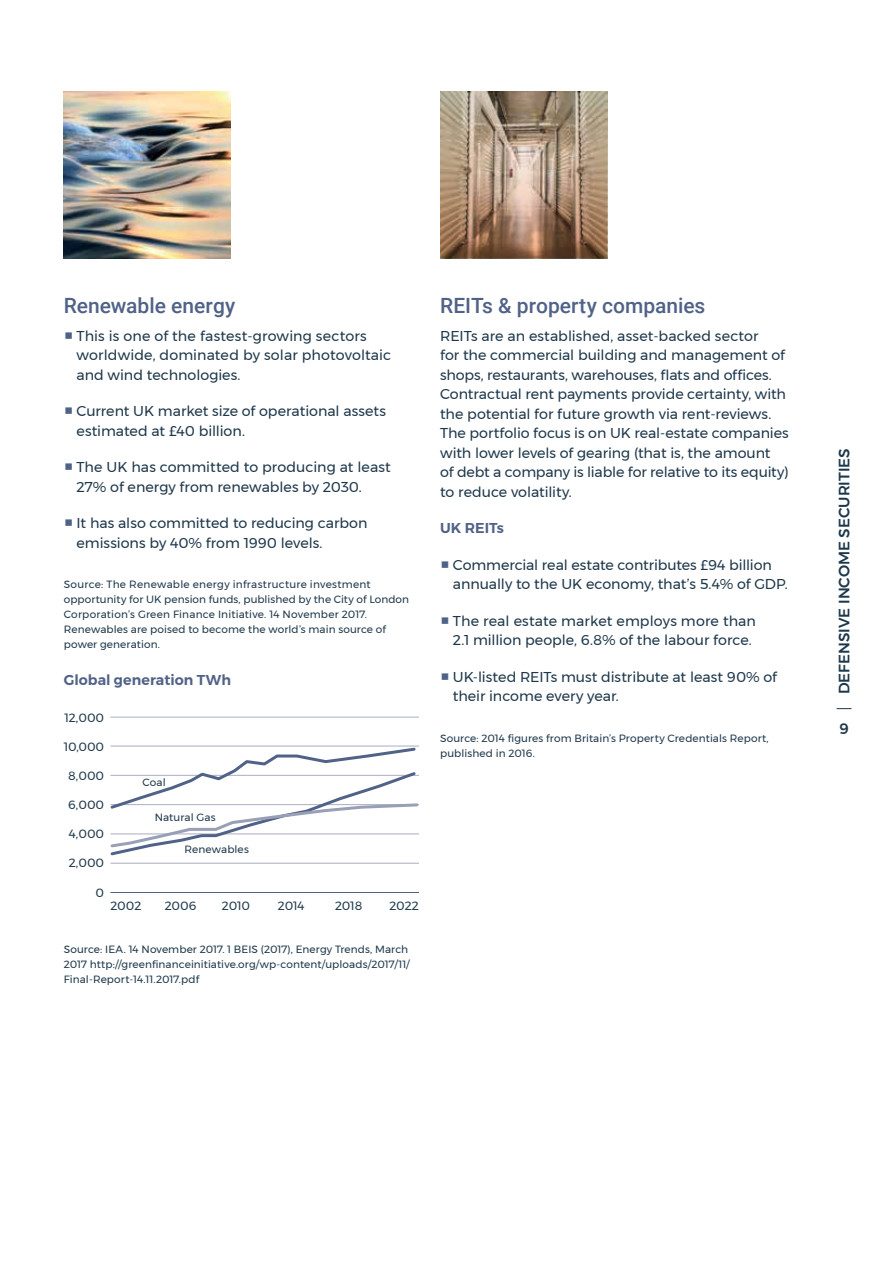
<style>
.page{position:relative;width:893px;height:1263px;background:#fff}
.page>*{position:absolute;margin:0;border:0;box-sizing:border-box;transform-origin:0 0}
.t1{font:500 21px "Roboto";color:#506287}
.t2{font:500 15px "Montserrat";color:#1e384b}
.t3{font:14.25px/19.5px "Montserrat";color:#1e384b}
.t4{font:600 14.25px "Montserrat";color:#506287}
.t5{font:12px "Montserrat";color:#1e384b}
.t6{font:10.5px/15px "Montserrat";letter-spacing:.01em;color:#1e384b}
.s1{font-size:16.5px;color:#506287}
</style>
<div class="page">
<svg style="left:837px;top:708px;width:14px;height:1px"></svg>
<img style="left:64px;top:91px;width:167px;height:167px">
<svg style="left:440px;top:91px;width:167px;height:167px;background:#a48a73"></svg>
<hr style="left:111px;top:717px;width:307px;height:1px;background:#a9aec3">
<hr style="left:111px;top:863px;width:307px;height:1px;background:#a9aec3">
<hr style="left:111px;top:892px;width:307px;height:1px;background:#506287">
<svg style="left:110px;top:746px;width:309px;height:110px"></svg>
<h1 class="t1" style="left:64px;top:290px;width:173px">Renewable energy</h1>
<p class="t3" style="left:77px;top:326px;width:316px;text-indent:-13px"><span class="s1">■</span> This is one of the fastest-growing sectors worldwide, dominated by solar photovoltaic and wind technologies.</p>
<p class="t3" style="left:77px;top:401px;width:311px;text-indent:-13px"><span class="s1">■</span> Current UK market size of operational assets estimated at £40 billion.</p>
<p class="t3" style="left:77px;top:457px;width:316px;text-indent:-13px"><span class="s1">■</span> The UK has committed to producing at least<br>27% of energy from renewables by 2030.</p>
<p class="t3" style="left:77px;top:513px;width:292px;text-indent:-13px"><span class="s1">■</span> It has also committed to reducing carbon emissions by 40% from 1990 levels.</p>
<p class="t6" style="left:64px;top:577px;width:347px">Source: The Renewable energy infrastructure investment opportunity for UK pension funds, published by the City of London Corporation’s Green Finance Initiative. 14 November 2017.<br>Renewables are poised to become the world’s main source of power generation.</p>
<p class="t4" style="left:64px;top:668px;width:169px">Global generation TWh</p>
<p class="t5" style="left:64px;top:708px;width:41px">12,000</p>
<p class="t5" style="left:64px;top:737px;width:42px">10,000</p>
<p class="t5" style="left:68px;top:766px;width:38px">8,000</p>
<p class="t5" style="left:68px;top:796px;width:38px">6,000</p>
<p class="t5" style="left:69px;top:825px;width:37px">4,000</p>
<p class="t5" style="left:69px;top:854px;width:37px">2,000</p>
<p class="t5" style="left:96px;top:883px;width:10px">0</p>
<p class="t6" style="left:142px;top:775px;width:25px">Coal</p>
<p class="t6" style="left:155px;top:810px;width:62px">Natural Gas</p>
<p class="t6" style="left:185px;top:842px;width:66px">Renewables</p>
<p class="t5" style="left:111px;top:897px;width:32px">2002</p>
<p class="t5" style="left:165px;top:897px;width:33px">2006</p>
<p class="t5" style="left:222px;top:897px;width:30px">2010</p>
<p class="t5" style="left:278px;top:897px;width:28px">2014</p>
<p class="t5" style="left:335px;top:897px;width:29px">2018</p>
<p class="t5" style="left:389px;top:897px;width:31px">2022</p>
<p class="t6" style="left:64px;top:941px;width:347px">Source: IEA. 14 November 2017. 1 BEIS (2017), Energy Trends, March<br>2017 http://greenfinanceinitiative.org/wp-content/uploads/2017/11/<br>Final-Report-14.11.2017.pdf</p>
<h1 class="t1" style="left:440px;top:290px;width:267px">REITs &amp; property companies</h1>
<p class="t3" style="left:440px;top:326px;width:350px">REITs are an established, asset-backed sector<br>for the commercial building and management of shops, restaurants, warehouses, flats and offices.<br>Contractual rent payments provide certainty, with the potential for future growth via rent-reviews.<br>The portfolio focus is on UK real-estate companies with lower levels of gearing (that is, the amount<br>of debt a company is liable for relative to its equity) to reduce volatility.</p>
<p class="t4" style="left:440px;top:517px;width:65px">UK REITs</p>
<p class="t3" style="left:453px;top:555px;width:336px;text-indent:-13px"><span class="s1">■</span> Commercial real estate contributes £94 billion annually to the UK economy, that’s 5.4% of GDP.</p>
<p class="t3" style="left:440px;top:611px;width:317px;text-align:center"><span class="s1">■</span> The real estate market employs more than<br>2.1 million people, 6.8% of the labour force.</p>
<p class="t3" style="left:453px;top:667px;width:326px;text-indent:-13px"><span class="s1">■</span> UK-listed REITs must distribute at least 90% of their income every year.</p>
<p class="t6" style="left:440px;top:730px;width:330px">Source: 2014 figures from Britain’s Property Credentials Report, published in 2016.</p>
<p class="t2" style="left:832px;top:694px;width:247px;rotate:-90deg">DEFENSIVE INCOME SECURITIES</p>
<p class="t2" style="left:839px;top:717px;width:11px">9</p>
</div>
